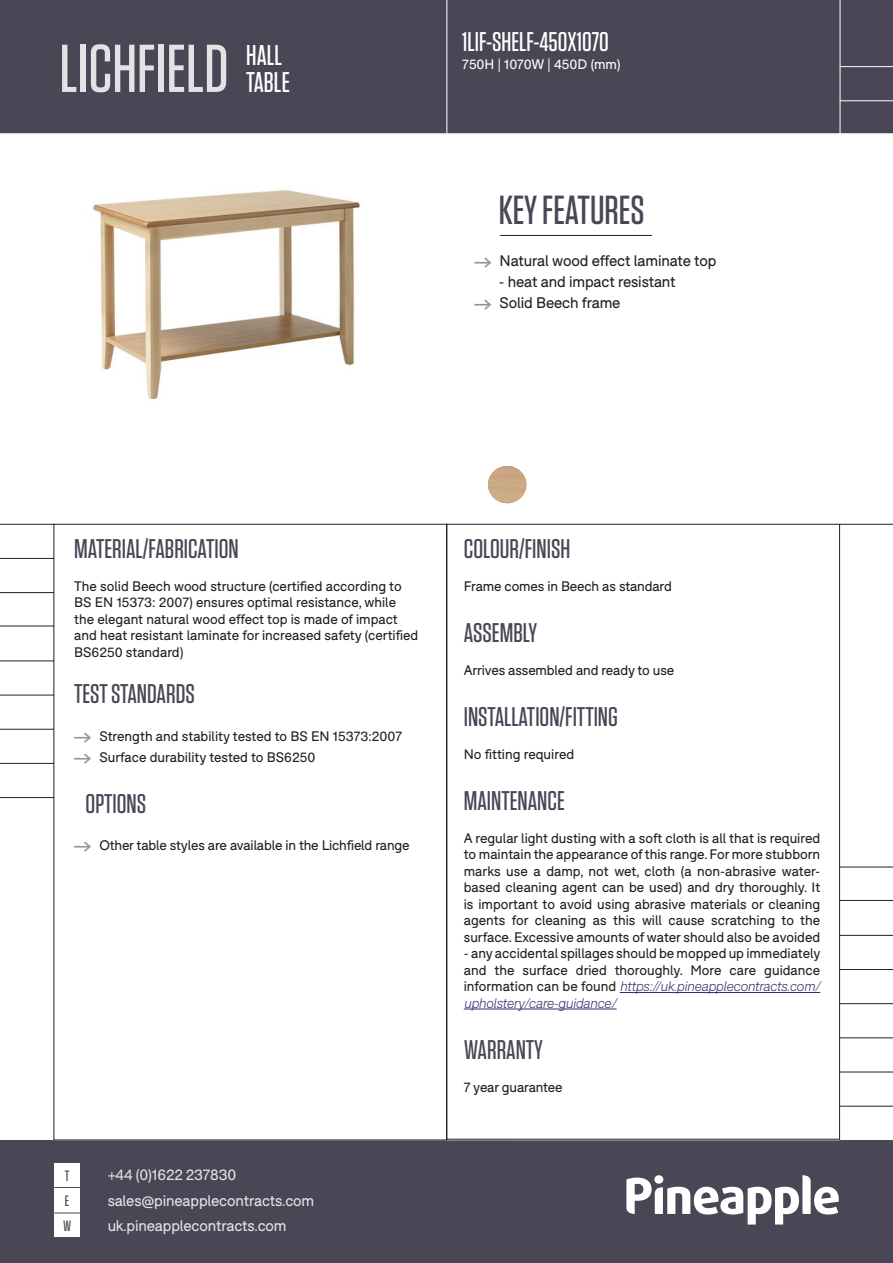
<style>
.page{position:relative;width:893px;height:1263px;background:#fff}
.page>*{position:absolute;margin:0;border:0;box-sizing:border-box;transform-origin:0 0}
.t1{font:500 67.5px "Tungsten";color:#fff}
.t2{font:500 40.5px "Tungsten";color:#4b4656}
.body_1_BLACK{font:500 28.5px "Tungsten";color:#fff}
.t3{font:500 27px "Tungsten";color:#4b4656}
.t4{font:500 27px "Tungsten";color:#fff}
.t5{font:15px "F37 Bolton";letter-spacing:-.01em;color:#fff}
.t6{font:15px "F37 Bolton";letter-spacing:-.01em;color:#231f20}
.t7{font:500 15px "Tungsten";color:#4b4656}
.t8{font:13.5px/16.5px "F37 Bolton";color:#231f20;text-align:justify}
.t9{font:13.5px "F37 Bolton";color:#fff}
.s1{font-family:"Pinearrow";color:#939598}
.s2{font-family:"Pinearrow";font-size:15px;color:#939598}
.s3{font-weight:300;font-style:italic;color:#342b6f}
</style>
<div class="page">
<div style="left:1px;top:1px;width:891px;height:131px;background:#4b4656"></div>
<div style="left:0;top:0;width:893px;height:133px;border:2px solid #4b4656"></div>
<div style="left:1px;top:1141px;width:891px;height:121px;background:#4b4656"></div>
<div style="left:0;top:1140px;width:893px;height:123px;border:2px solid #4b4656"></div>
<hr style="left:840px;top:867px;width:53px;height:1px;background:#231f20">
<hr style="left:840px;top:1003px;width:53px;height:1px;background:#231f20">
<hr style="left:840px;top:935px;width:53px;height:1px;background:#231f20">
<hr style="left:840px;top:1072px;width:53px;height:1px;background:#231f20">
<hr style="left:840px;top:1037px;width:53px;height:1px;background:#231f20">
<hr style="left:840px;top:969px;width:53px;height:1px;background:#231f20">
<hr style="left:840px;top:1106px;width:53px;height:1px;background:#231f20">
<hr style="left:620px;top:992px;width:200px;height:1px;background:#342b6f">
<hr style="left:464px;top:1009px;width:153px;height:1px;background:#342b6f">
<hr style="left:840px;top:900px;width:53px;height:1px;background:#231f20">
<svg style="left:626px;top:1175px;width:213px;height:49px"></svg>
<div style="left:654px;top:1175px;width:9px;height:9px;background:#fff;border-radius:50%"></div>
<div style="left:54px;top:1162px;width:26px;height:25px;background:#fff"></div>
<div style="left:54px;top:1187px;width:26px;height:25px;background:#fff"></div>
<svg style="left:54px;top:1187px;width:26px;height:1px"></svg>
<hr style="left:840px;top:524px;width:53px;height:1px;background:#231f20">
<hr style="left:840px;top:0;width:1px;height:135px;background:#fff">
<hr style="left:840px;top:66px;width:53px;height:1px;background:#fff">
<hr style="left:840px;top:100px;width:53px;height:1px;background:#fff">
<hr style="left:446px;top:0;width:1px;height:134px;background:#fff">
<hr style="left:0;top:592px;width:54px;height:1px;background:#231f20">
<hr style="left:0;top:729px;width:54px;height:1px;background:#231f20">
<hr style="left:0;top:660px;width:54px;height:1px;background:#231f20">
<hr style="left:0;top:524px;width:54px;height:1px;background:#231f20">
<hr style="left:0;top:797px;width:54px;height:1px;background:#231f20">
<hr style="left:0;top:763px;width:54px;height:1px;background:#231f20">
<hr style="left:0;top:695px;width:54px;height:1px;background:#231f20">
<hr style="left:0;top:558px;width:54px;height:1px;background:#231f20">
<hr style="left:0;top:626px;width:54px;height:1px;background:#231f20">
<div style="left:54px;top:1212px;width:26px;height:25px;background:#fff"></div>
<svg style="left:54px;top:1212px;width:26px;height:1px"></svg>
<img style="left:488px;top:466px;width:38px;height:37px">
<img style="left:92px;top:190px;width:268px;height:209px">
<hr style="left:500px;top:235px;width:152px;height:1px;background:#231f20">
<h1 class="t1" style="left:59px;top:33px;width:171px">LICHFIELD</h1>
<p class="body_1_BLACK" style="left:246px;top:41px;width:37px">HALL</p>
<p class="body_1_BLACK" style="left:246px;top:68px;width:45px">TABLE</p>
<p class="t4" style="left:462px;top:27px;width:148px">1LIF-SHELF-450X1070</p>
<p class="t9" style="left:462px;top:56px;width:160px">750H | 1070W | 450D (mm)</p>
<p class="t2" style="left:499px;top:189px;width:148px">KEY FEATURES</p>
<p class="t6" style="left:474px;top:252px;width:243px"><span class="s1">A</span> Natural wood effect laminate top</p>
<p class="t6" style="left:499px;top:273px;width:178px">- heat and impact resistant</p>
<p class="t6" style="left:474px;top:294px;width:148px"><span class="s1">A</span> Solid Beech frame</p>
<p class="t3" style="left:74px;top:534px;width:166px">MATERIAL/FABRICATION</p>
<p class="t8" style="left:74px;top:578px;width:346px;text-align:left">The solid Beech wood structure (certified according to BS EN 15373: 2007) ensures optimal resistance, while the elegant natural wood effect top is made of impact and heat resistant laminate for increased safety (certified BS6250 standard)</p>
<p class="t3" style="left:74px;top:680px;width:122px">TEST STANDARDS</p>
<p class="t8" style="left:74px;top:728px;width:329px"><span class="s2">A</span> Strength and stability tested to BS EN 15373:2007</p>
<p class="t8" style="left:74px;top:749px;width:243px"><span class="s2">A</span> Surface durability tested to BS6250</p>
<p class="t3" style="left:86px;top:789px;width:62px">OPTIONS</p>
<p class="t8" style="left:74px;top:837px;width:337px"><span class="s2">A</span> Other table styles are available in the Lichfield range</p>
<p class="t7" style="left:65px;top:1168px;width:6px">T</p>
<p class="t5" style="left:107px;top:1166px;width:130px">+44 (0)1622 237830</p>
<p class="t7" style="left:65px;top:1193px;width:6px">E</p>
<p class="t5" style="left:107px;top:1191px;width:208px">sales@pineapplecontracts.com</p>
<p class="t7" style="left:63px;top:1218px;width:10px">W</p>
<p class="t5" style="left:107px;top:1217px;width:181px">uk.pineapplecontracts.com</p>
<p class="t3" style="left:464px;top:534px;width:108px">COLOUR/FINISH</p>
<p class="t8" style="left:464px;top:578px;width:210px">Frame comes in Beech as standard</p>
<p class="t3" style="left:464px;top:618px;width:75px">ASSEMBLY</p>
<p class="t8" style="left:464px;top:662px;width:212px">Arrives assembled and ready to use</p>
<p class="t3" style="left:464px;top:702px;width:156px">INSTALLATION/FITTING</p>
<p class="t8" style="left:464px;top:746px;width:112px">No fitting required</p>
<p class="t3" style="left:464px;top:786px;width:102px">MAINTENANCE</p>
<p class="t8" style="left:464px;top:830px;width:358px">A regular light dusting with a soft cloth is all that is required to maintain the appearance of this range. For more stubborn marks use a damp, not wet, cloth (a non-abrasive water&shy;based cleaning agent can be used) and dry thoroughly. It is important to avoid using abrasive materials or cleaning agents for cleaning as this will cause scratching to the surface. Excessive amounts of water should also be avoided</p>
<p class="t8" style="left:464px;top:945px;width:358px">- any accidental spillages should be mopped up immediately and the surface dried thoroughly. More care guidance information can be found <span class="s3">https://uk.pineapplecontracts.com/ upholstery/care-guidance/</span></p>
<p class="t3" style="left:464px;top:1035px;width:80px">WARRANTY</p>
<p class="t8" style="left:464px;top:1079px;width:100px">7 year guarantee</p>
</div>
